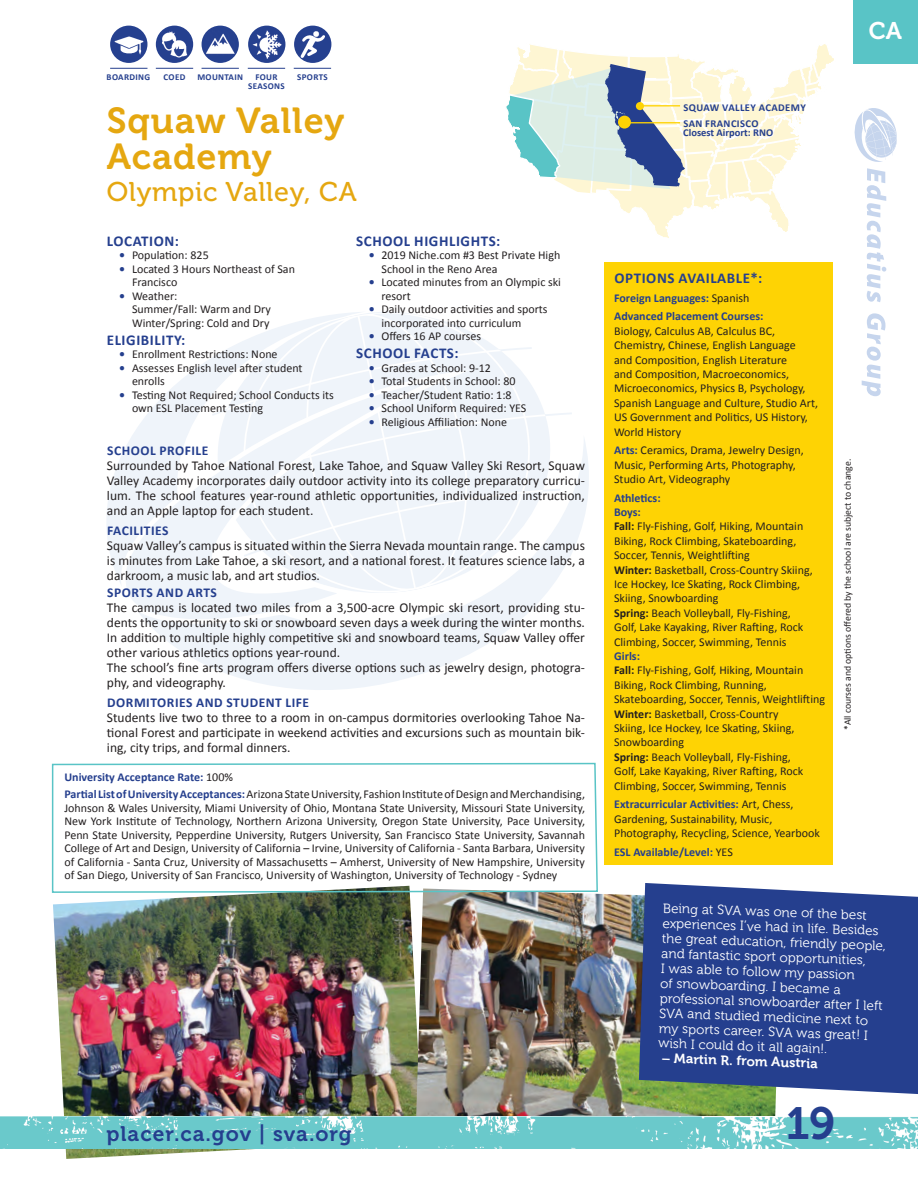
<style>
.page{position:relative;width:918px;height:1188px;background:#fff}
.page>*{position:absolute;margin:0;border:0;box-sizing:border-box;transform-origin:0 0}
.t1{font:45px "Museo 700";color:#253f8e}
.t2{font:36px/36px "Museo 700";letter-spacing:.025em;color:#e5a710}
.t3{font:27px "Museo 500";letter-spacing:.025em;color:#e5a710}
.t4{font:24px "Museo 700";color:#fff}
.t5{font:21px "Museo 700";letter-spacing:.05em;color:#253f8e}
.t6{font:700 15px "Calibri";letter-spacing:.04em;color:#253f8e}
.t7{font:13.5px/15px "Calibri";color:#231f20;text-align:justify}
.t8{font:13.5px/15px "Museo 300";color:#fff}
.t9{font:700 13.5px "Calibri";letter-spacing:.04em;color:#253f8e}
.t10{font:13.5px "Museo 700";color:#fff}
.t11{font:12px/14.4px "Calibri";color:#231f20}
.t12{font:700 12px/18.6px "Calibri";color:#253f8e}
.t13{font:700 10.5px/9px "Calibri";color:#253f8e}
.t14{font:700 10.5px "Calibri";letter-spacing:.03em;color:#253f8e}
.t15{font:9.75px "Calibri";color:#231f20}
.t16{font:700 9px "Calibri";letter-spacing:.04em;color:#253f8e}
.s1{font-weight:700;color:#253f8e}
.s2{font-weight:400;color:#231f20}
.s3{font-weight:700}
</style>
<div class="page">
<svg style="left:854px;top:108px;width:43px;height:288px"></svg>
<svg style="left:106px;top:312px;width:483px;height:378px;fill:#f3f6fb"></svg>
<svg style="left:119px;top:374px;width:339px;height:252px"></svg>
<img style="left:53px;top:894px;width:370px;height:265px">
<img style="left:416px;top:893px;width:360px;height:223px">
<img style="left:0;top:1116px;width:918px;height:32px">
<div style="left:854px;top:0;width:64px;height:64px;background:#59c4c6"></div>
<svg style="left:51px;top:762px;width:548px;height:132px"></svg>
<div style="left:605px;top:262px;width:228px;height:602px;background:#fed304"></div>
<img style="left:110px;top:26px;width:37px;height:37px;border-radius:19px">
<img style="left:202px;top:26px;width:37px;height:37px;border-radius:19px">
<img style="left:156px;top:26px;width:37px;height:37px;border-radius:19px">
<hr style="left:110px;top:68px;width:37px;height:1px;background:#253f8e">
<hr style="left:156px;top:68px;width:37px;height:1px;background:#253f8e">
<hr style="left:202px;top:68px;width:37px;height:1px;background:#253f8e">
<svg style="left:506px;top:44px;width:328px;height:194px"></svg>
<div style="left:618px;top:116px;width:13px;height:13px;background:#fed304;border-radius:50%"></div>
<div style="left:636px;top:102px;width:8px;height:8px;background:#fed304;border-radius:50%"></div>
<hr style="left:639px;top:105px;width:41px;height:1px;background:#fed304">
<hr style="left:626px;top:122px;width:54px;height:1px;background:#fed304">
<img style="left:294px;top:26px;width:37px;height:37px;border-radius:19px">
<img style="left:248px;top:26px;width:37px;height:37px;border-radius:19px">
<hr style="left:294px;top:68px;width:37px;height:1px;background:#253f8e">
<hr style="left:248px;top:68px;width:37px;height:1px;background:#253f8e">
<svg style="left:639px;top:883px;width:279px;height:211px;background:#304990"></svg>
<p class="t16" style="left:255px;top:71px;width:24px">FOUR</p>
<p class="t16" style="left:297px;top:71px;width:32px">SPORTS</p>
<p class="t16" style="left:248px;top:80px;width:38px">SEASONS</p>
<p class="t16" style="left:107px;top:71px;width:45px">BOARDING</p>
<p class="t16" style="left:164px;top:71px;width:23px">COED</p>
<p class="t16" style="left:197px;top:71px;width:47px">MOUNTAIN</p>
<h2 class="t2" style="left:107px;top:103px;width:239px">Squaw Valley<br>Academy</h2>
<h3 class="t3" style="left:107px;top:177px;width:251px">Olympic Valley, CA</h3>
<p class="t6" style="left:107px;top:231px;width:74px">LOCATION:</p>
<p class="t11" style="left:119px;top:248px;width:91px"><span class="s1">•</span> Population: 825</p>
<p class="t11" style="left:132px;top:262px;width:164px;line-height:13.5px;text-indent:-13px"><span class="s1">•</span> Located 3 Hours Northeast of San<br>Francisco</p>
<p class="t11" style="left:132px;top:289px;width:140px;line-height:13.5px;text-indent:-13px"><span class="s1">•</span> Weather:<br>Summer/Fall: Warm and Dry<br>Winter/Spring: Cold and Dry</p>
<p class="t6" style="left:107px;top:330px;width:80px">ELIGIBILITY:</p>
<p class="t11" style="left:119px;top:347px;width:160px"><span class="s1">•</span> Enrollment Restrictions: None</p>
<p class="t11" style="left:132px;top:361px;width:172px;line-height:13.5px;text-indent:-13px"><span class="s1">•</span> Assesses English level after student enrolls</p>
<p class="t11" style="left:132px;top:388px;width:203px;line-height:13.5px;text-indent:-13px"><span class="s1">•</span> Testing Not Required; School Conducts its own ESL Placement Testing</p>
<p class="t6" style="left:356px;top:231px;width:146px">SCHOOL HIGHLIGHTS:</p>
<p class="t11" style="left:381px;top:249px;width:180px;line-height:13.5px;text-indent:-13px"><span class="s1">•</span> 2019 Niche.com #3 Best Private High<br>School in the Reno Area</p>
<p class="t11" style="left:381px;top:276px;width:181px;line-height:13.5px;text-indent:-13px"><span class="s1">•</span> Located minutes from an Olympic ski resort</p>
<p class="t11" style="left:381px;top:303px;width:168px;line-height:13.5px;text-indent:-13px"><span class="s1">•</span> Daily outdoor activities and sports incorporated into curriculum</p>
<p class="t11" style="left:369px;top:329px;width:114px"><span class="s1">•</span> Offers 16 AP courses</p>
<p class="t6" style="left:356px;top:344px;width:104px">SCHOOL FACTS:</p>
<p class="t11" style="left:369px;top:361px;width:124px"><span class="s1">•</span> Grades at School: 9-12</p>
<p class="t11" style="left:369px;top:374px;width:148px"><span class="s1">•</span> Total Students in School: 80</p>
<p class="t11" style="left:369px;top:388px;width:144px"><span class="s1">•</span> Teacher/Student Ratio: 1:8</p>
<p class="t11" style="left:369px;top:401px;width:159px"><span class="s1">•</span> School Uniform Required: YES</p>
<p class="t11" style="left:369px;top:415px;width:140px"><span class="s1">•</span> Religious Affiliation: None</p>
<p class="t9" style="left:107px;top:442px;width:103px">SCHOOL PROFILE</p>
<p class="t7" style="left:107px;top:458px;width:480px">Surrounded by Tahoe National Forest, Lake Tahoe, and Squaw Valley Ski Resort, Squaw Valley Academy incorporates daily outdoor activity into its college preparatory curricu&shy;lum. The school features year-round athletic opportunities, individualized instruction, and an Apple laptop for each student.</p>
<p class="t9" style="left:107px;top:522px;width:63px">FACILITIES</p>
<p class="t7" style="left:107px;top:539px;width:480px">Squaw Valley’s campus is situated within the Sierra Nevada mountain range. The campus is minutes from Lake Tahoe, a ski resort, and a national forest. It features science labs, a darkroom, a music lab, and art studios.</p>
<p class="t9" style="left:107px;top:584px;width:111px">SPORTS AND ARTS</p>
<p class="t7" style="left:107px;top:600px;width:480px;text-align:left">The campus is located two miles from a 3,500-acre Olympic ski resort, providing stu&shy;dents the opportunity to ski or snowboard seven days a week during the winter months.<br>In addition to multiple highly competitive ski and snowboard teams, Squaw Valley offer other various athletics options year-round.<br>The school’s fine arts program offers diverse options such as jewelry design, photogra&shy;phy, and videography.</p>
<p class="t9" style="left:107px;top:694px;width:204px">DORMITORIES AND STUDENT LIFE</p>
<p class="t7" style="left:107px;top:710px;width:480px">Students live two to three to a room in on-campus dormitories overlooking Tahoe Na&shy;tional Forest and participate in weekend activities and excursions such as mountain bik&shy;ing, city trips, and formal dinners.</p>
<p class="t11" style="left:64px;top:768px;width:522px;line-height:17.7px"><span class="s1">University Acceptance Rate:</span> 100%<br><span class="s1">Partial List of University Acceptances:</span> Arizona State University, Fashion Institute of Design and Merchandising,</p>
<p class="t11" style="left:64px;top:801px;width:522px;line-height:13.5px;text-align:justify">Johnson &amp; Wales University, Miami University of Ohio, Montana State University, Missouri State University, New York Institute of Technology, Northern Arizona University, Oregon State University, Pace University, Penn State University, Pepperdine University, Rutgers University, San Francisco State University, Savannah College of Art and Design, University of California – Irvine, University of California - Santa Barbara, University of California - Santa Cruz, University of Massachusetts – Amherst, University of New Hampshire, University of San Diego, University of San Francisco, University of Washington, University of Technology - Sydney</p>
<h3 class="t5" style="left:106px;top:1122px;width:247px">placer.ca.gov | sva.org</h3>
<p class="t14" style="left:684px;top:101px;width:124px">SQUAW VALLEY ACADEMY</p>
<p class="t13" style="left:683px;top:119px;width:91px">SAN FRANCISCO<br>Closest Airport: RNO</p>
<h3 class="t4" style="left:869px;top:18px;width:35px">CA</h3>
<p class="t6" style="left:614px;top:268px;width:149px">OPTIONS AVAILABLE*:</p>
<p class="t12" style="left:614px;top:288px;width:151px">Foreign Languages: <span class="s2">Spanish<br></span>Advanced Placement Courses:</p>
<p class="t11" style="left:614px;top:324px;width:205px">Biology, Calculus AB, Calculus BC, Chemistry, Chinese, English Language<br>and Composition, English Literature<br>and Composition, Macroeconomics, Microeconomics, Physics B, Psychology, Spanish Language and Culture, Studio Art, US Government and Politics, US History, World History</p>
<p class="t11" style="left:614px;top:443px;width:191px"><span class="s1">Arts:</span> Ceramics, Drama, Jewelry Design,<br>Music, Performing Arts, Photography,<br>Studio Art, Videography</p>
<p class="t11" style="left:614px;top:490px;width:200px"><span class="s1">Athletics:<br>Boys:<br></span><span class="s3">Fall:</span> Fly-Fishing, Golf, Hiking, Mountain<br>Biking, Rock Climbing, Skateboarding,<br>Soccer, Tennis, Weightlifting<br><span class="s3">Winter:</span> Basketball, Cross-Country Skiing,<br>Ice Hockey, Ice Skating, Rock Climbing,<br>Skiing, Snowboarding<br><span class="s3">Spring:</span> Beach Volleyball, Fly-Fishing,<br>Golf, Lake Kayaking, River Rafting, Rock<br>Climbing, Soccer, Swimming, Tennis</p>
<p class="t11" style="left:614px;top:649px;width:212px"><span class="s1">Girls:<br></span><span class="s3">Fall:</span> Fly-Fishing, Golf, Hiking, Mountain Biking, Rock Climbing, Running, Skateboarding, Soccer, Tennis, Weightlifting <span class="s3">Winter:</span> Basketball, Cross-Country<br>Skiing, Ice Hockey, Ice Skating, Skiing, Snowboarding<br><span class="s3">Spring:</span> Beach Volleyball, Fly-Fishing,<br>Golf, Lake Kayaking, River Rafting, Rock Climbing, Soccer, Swimming, Tennis</p>
<p class="t11" style="left:614px;top:797px;width:207px"><span class="s1">Extracurricular Activities:</span> Art, Chess,<br>Gardening, Sustainability, Music,<br>Photography, Recycling, Science, Yearbook</p>
<p class="t12" style="left:614px;top:842px;width:120px">ESL Available/Level: <span class="s2">YES</span></p>
<p class="t15" style="left:841px;top:730px;width:273px;rotate:-90deg">*All courses and options offered by the school are subject to change.</p>
<p class="t8" style="left:663px;top:901px;width:226px;rotate:2deg">Being at SVA was one of the best experiences I’ve had in life. Besides the great education, friendly people, and fantastic sport opportunities,<br>I was able to follow my passion<br>of snowboarding. I became a professional snowboarder after I left SVA and studied medicine next to my sports career. SVA was great! I wish I could do it all again!.</p>
<p class="t10" style="left:662px;top:1050px;width:158px;rotate:2deg">– Martin R. from Austria</p>
<h1 class="t1" style="left:786px;top:1099px;width:51px">19</h1>
</div>
